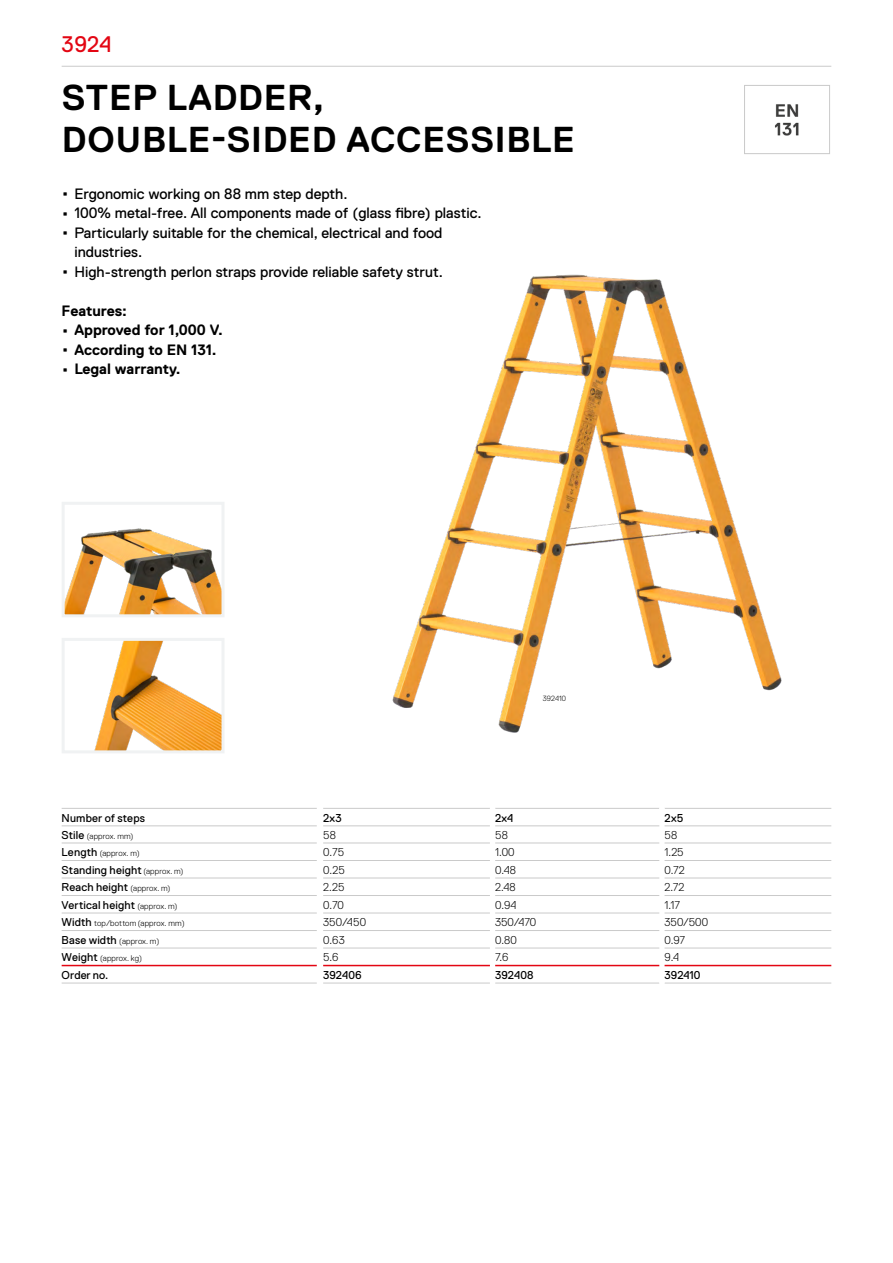
<style>
.page{position:relative;width:893px;height:1263px;background:#fff}
.page>*{position:absolute;margin:0;border:0;box-sizing:border-box;transform-origin:0 0}
.t1{font:700 36px/42px "Replica Pro";letter-spacing:.02em;color:#000}
.t2{font:22.5px "Replica Pro";color:#e30613}
.t3{font:15px "Replica Pro";color:#000}
.t4{font:700 15px/19.5px "Replica Pro";color:#000}
.t5{font:11.4px/17.5px "Replica Pro";letter-spacing:.01em;color:#000}
.t6{font:300 11.4px "Replica Pro";letter-spacing:.005em;color:#000}
.t7{font:300 8.25px/17.4px "Replica Pro";letter-spacing:.02em;color:#000}
.t8{font:300 7.5px "Replica Pro";letter-spacing:.02em;color:#000}
.s1{font-size:27px}
.s2{font-weight:400;font-size:27px}
.s3{font-weight:400;font-size:11.4px}
.s4{font-weight:300;font-size:8.25px}
</style>
<div class="page">
<hr style="left:62px;top:66px;width:769px;height:1px;background:#cacaca">
<svg style="left:62px;top:502px;width:162px;height:115px"></svg>
<hr style="left:323px;top:808px;width:167px;height:1px;background:#cacaca">
<hr style="left:495px;top:808px;width:164px;height:1px;background:#cacaca">
<hr style="left:665px;top:808px;width:166px;height:1px;background:#cacaca">
<hr style="left:323px;top:983px;width:167px;height:1px;background:#cacaca">
<hr style="left:495px;top:983px;width:164px;height:1px;background:#cacaca">
<hr style="left:665px;top:983px;width:166px;height:1px;background:#cacaca">
<hr style="left:323px;top:825px;width:167px;height:1px;background:#cacaca">
<hr style="left:495px;top:825px;width:164px;height:1px;background:#cacaca">
<hr style="left:665px;top:825px;width:166px;height:1px;background:#cacaca">
<hr style="left:323px;top:843px;width:167px;height:1px;background:#cacaca">
<hr style="left:495px;top:843px;width:164px;height:1px;background:#cacaca">
<hr style="left:665px;top:843px;width:166px;height:1px;background:#cacaca">
<hr style="left:323px;top:860px;width:167px;height:1px;background:#cacaca">
<hr style="left:495px;top:860px;width:164px;height:1px;background:#cacaca">
<hr style="left:665px;top:860px;width:166px;height:1px;background:#cacaca">
<hr style="left:323px;top:878px;width:167px;height:1px;background:#cacaca">
<hr style="left:495px;top:878px;width:164px;height:1px;background:#cacaca">
<hr style="left:665px;top:878px;width:166px;height:1px;background:#cacaca">
<hr style="left:323px;top:895px;width:167px;height:1px;background:#cacaca">
<hr style="left:495px;top:895px;width:164px;height:1px;background:#cacaca">
<hr style="left:665px;top:895px;width:166px;height:1px;background:#cacaca">
<hr style="left:323px;top:913px;width:167px;height:1px;background:#cacaca">
<hr style="left:495px;top:913px;width:164px;height:1px;background:#cacaca">
<hr style="left:665px;top:913px;width:166px;height:1px;background:#cacaca">
<hr style="left:323px;top:930px;width:167px;height:1px;background:#cacaca">
<hr style="left:495px;top:930px;width:164px;height:1px;background:#cacaca">
<hr style="left:665px;top:930px;width:166px;height:1px;background:#cacaca">
<hr style="left:323px;top:948px;width:167px;height:1px;background:#cacaca">
<hr style="left:495px;top:948px;width:164px;height:1px;background:#cacaca">
<hr style="left:665px;top:948px;width:166px;height:1px;background:#cacaca">
<hr style="left:323px;top:965px;width:167px;height:1px;background:#e30613">
<hr style="left:495px;top:965px;width:164px;height:1px;background:#e30613">
<hr style="left:665px;top:965px;width:166px;height:1px;background:#e30613">
<svg style="left:62px;top:638px;width:162px;height:115px"></svg>
<img style="left:392px;top:274px;width:390px;height:459px">
<hr style="left:62px;top:808px;width:255px;height:1px;background:#cacaca">
<hr style="left:62px;top:983px;width:255px;height:1px;background:#cacaca">
<hr style="left:62px;top:825px;width:255px;height:1px;background:#cacaca">
<hr style="left:62px;top:843px;width:255px;height:1px;background:#cacaca">
<hr style="left:62px;top:860px;width:255px;height:1px;background:#cacaca">
<hr style="left:62px;top:878px;width:255px;height:1px;background:#cacaca">
<hr style="left:62px;top:895px;width:255px;height:1px;background:#cacaca">
<hr style="left:62px;top:913px;width:255px;height:1px;background:#cacaca">
<hr style="left:62px;top:930px;width:255px;height:1px;background:#cacaca">
<hr style="left:62px;top:948px;width:255px;height:1px;background:#cacaca">
<hr style="left:62px;top:965px;width:255px;height:1px;background:#e30613">
<img style="left:774px;top:104px;width:25px;height:32px">
<div style="left:744px;top:85px;width:86px;height:69px;border:1px solid #cacaca"></div>
<h2 class="t2" style="left:62px;top:31px;width:52px">3924</h2>
<h1 class="t1" style="left:62px;top:76px;width:515px">STEP LADDER,<br>DOUBLE-SIDED ACCESSIBLE</h1>
<p class="t3" style="left:62px;top:185px;width:288px"><span class="s1">·</span> Ergonomic working on 88 mm step depth.</p>
<p class="t3" style="left:62px;top:205px;width:421px"><span class="s1">·</span> 100% metal-free. All components made of (glass fibre) plastic.</p>
<p class="t3" style="left:62px;top:224px;width:382px"><span class="s1">·</span> Particularly suitable for the chemical, electrical and food</p>
<p class="t3" style="left:74px;top:244px;width:69px">industries.</p>
<p class="t3" style="left:62px;top:263px;width:383px"><span class="s1">·</span> High-strength perlon straps provide reliable safety strut.</p>
<p class="t4" style="left:62px;top:301px;width:163px">Features:<br><span class="s2">·</span> Approved for 1,000 V. <span class="s2">·</span> According to EN 131. <span class="s2">·</span> Legal warranty.</p>
<p class="t8" style="left:543px;top:695px;width:25px">392410</p>
<p class="t5" style="left:62px;top:809px;width:85px">Number of steps</p>
<p class="t7" style="left:62px;top:827px;width:80px"><span class="s3">Stile</span> (approx. mm)<br><span class="s3">Length</span> (approx. m)</p>
<p class="t5" style="left:62px;top:861px;width:123px">Standing height <span class="s4">(approx. m)<br></span>Reach height <span class="s4">(approx. m)<br></span>Vertical height <span class="s4">(approx. m)</span></p>
<p class="t7" style="left:62px;top:915px;width:124px"><span class="s3">Width</span> top/bottom (approx. mm)<br><span class="s3">Base width</span> (approx. m)<br><span class="s3">Weight</span> (approx. kg)</p>
<p class="t5" style="left:62px;top:966px;width:48px">Order no.</p>
<p class="t5" style="left:323px;top:809px;width:20px">2x3</p>
<p class="t5" style="left:495px;top:809px;width:20px">2x4</p>
<p class="t5" style="left:665px;top:809px;width:20px">2x5</p>
<p class="t6" style="left:323px;top:829px;width:14px">58</p>
<p class="t6" style="left:495px;top:829px;width:14px">58</p>
<p class="t6" style="left:665px;top:829px;width:14px">58</p>
<p class="t6" style="left:323px;top:846px;width:22px">0.75</p>
<p class="t6" style="left:495px;top:846px;width:21px">1.00</p>
<p class="t6" style="left:665px;top:846px;width:21px">1.25</p>
<p class="t6" style="left:323px;top:863px;width:23px">0.25</p>
<p class="t6" style="left:495px;top:863px;width:22px">0.48</p>
<p class="t6" style="left:665px;top:863px;width:22px">0.72</p>
<p class="t6" style="left:323px;top:881px;width:23px">2.25</p>
<p class="t6" style="left:495px;top:881px;width:22px">2.48</p>
<p class="t6" style="left:665px;top:881px;width:21px">2.72</p>
<p class="t6" style="left:323px;top:898px;width:22px">0.70</p>
<p class="t6" style="left:495px;top:898px;width:23px">0.94</p>
<p class="t6" style="left:665px;top:898px;width:17px">1.17</p>
<p class="t6" style="left:323px;top:916px;width:44px">350/450</p>
<p class="t6" style="left:495px;top:916px;width:43px">350/470</p>
<p class="t6" style="left:665px;top:916px;width:45px">350/500</p>
<p class="t6" style="left:323px;top:933px;width:23px">0.63</p>
<p class="t6" style="left:495px;top:933px;width:23px">0.80</p>
<p class="t6" style="left:665px;top:933px;width:22px">0.97</p>
<p class="t6" style="left:323px;top:951px;width:17px">5.6</p>
<p class="t6" style="left:495px;top:951px;width:15px">7.6</p>
<p class="t6" style="left:665px;top:951px;width:16px">9.4</p>
<p class="t5" style="left:323px;top:966px;width:40px">392406</p>
<p class="t5" style="left:495px;top:966px;width:40px">392408</p>
<p class="t5" style="left:665px;top:966px;width:38px">392410</p>
</div>
